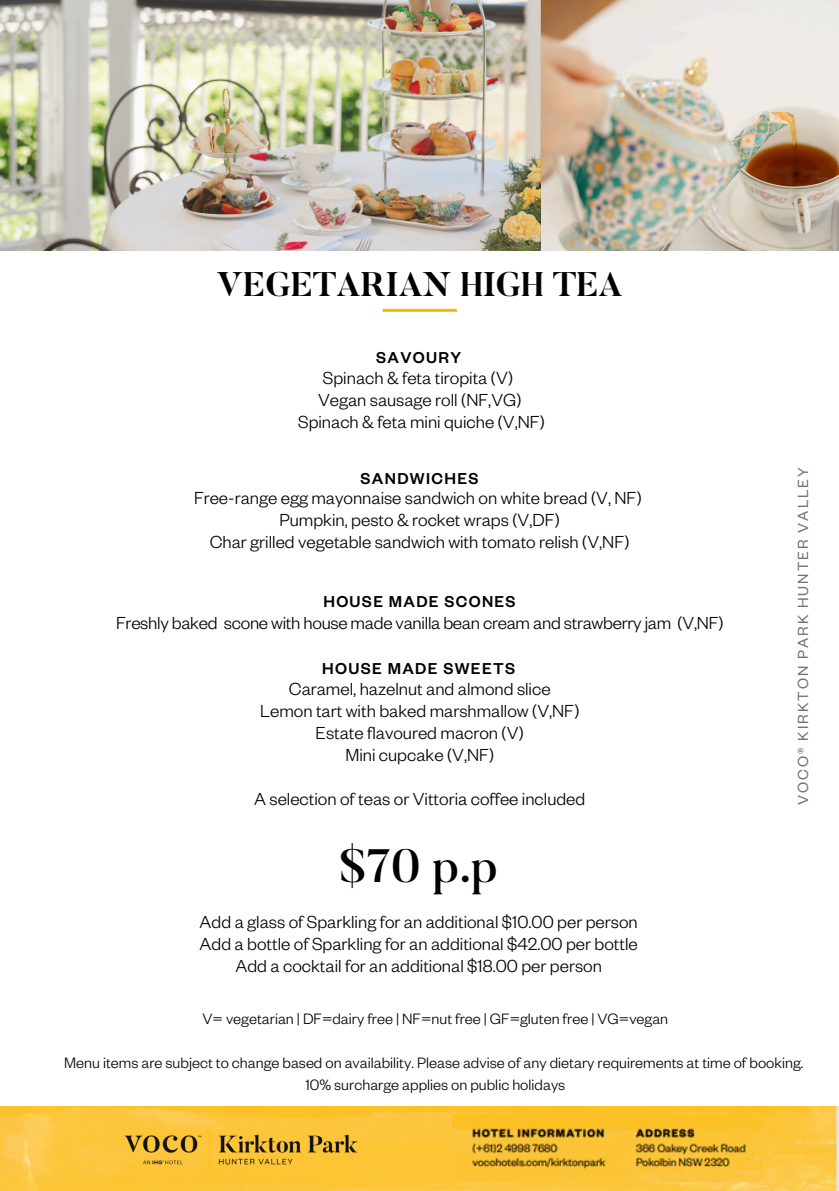
<style>
.page{position:relative;width:839px;height:1191px;background:#fff}
.page>*{position:absolute;margin:0;border:0;box-sizing:border-box;transform-origin:0 0}
.t1{font:500 46.6px "Butler";color:#000}
.t2{font:700 34px "Butler";color:#000}
.t3{font:300 19.2px/22px "Founders Grotesk";color:#000;text-align:center}
.t4{font:500 17.4px "Founders Grotesk";letter-spacing:.075em;color:#000}
.t5{font:300 16.4px "Founders Grotesk";color:#000}
.t6{font:16px "Founders Grotesk";letter-spacing:.125em;color:#73736f}
</style>
<div class="page">
<hr style="left:382px;top:309px;width:75px;height:3px;background:#f8b90d">
<img style="left:0;top:1107px;width:838px;height:84px">
<img style="left:109px;top:1119px;width:264px;height:62px">
<img style="left:452px;top:1114px;width:310px;height:68px">
<img style="left:0;top:0;width:838px;height:250px">
<p class="t2" style="left:217px;top:271px;width:407px">VEGETARIAN HIGH TEA</p>
<h3 class="t4" style="left:376px;top:352px;width:87px">SAVOURY</h3>
<h4 class="t3" style="left:298px;top:370px;width:248px">Spinach &amp; feta tiropita (V)<br>Vegan sausage roll (NF,VG)<br>Spinach &amp; feta mini quiche (V,NF)</h4>
<h3 class="t4" style="left:360px;top:473px;width:119px">SANDWICHES</h3>
<h4 class="t3" style="left:194px;top:490px;width:449px">Free-range egg mayonnaise sandwich on white bread (V, NF)<br>Pumpkin, pesto &amp; rocket wraps (V,DF)<br>Char grilled vegetable sandwich with tomato relish (V,NF)</h4>
<h3 class="t4" style="left:323px;top:596px;width:194px">HOUSE MADE SCONES</h3>
<h4 class="t3" style="left:116px;top:615px;width:608px">Freshly baked scone with house made vanilla bean cream and strawberry jam (V,NF)</h4>
<h4 class="t4" style="left:322px;top:663px;width:194px">HOUSE MADE SWEETS</h4>
<h5 class="t3" style="left:260px;top:681px;width:320px">Caramel, hazelnut and almond slice<br>Lemon tart with baked marshmallow (V,NF)<br>Estate flavoured macron (V)<br>Mini cupcake (V,NF)</h5>
<h1 class="t3" style="left:254px;top:791px;width:333px">A selection of teas or Vittoria coffee included</h1>
<h3 class="t1" style="left:339px;top:848px;width:160px">$70 p.p</h3>
<h4 class="t3" style="left:199px;top:914px;width:439px">Add a glass of Sparkling for an additional $10.00 per person<br>Add a bottle of Sparkling for an additional $42.00 per bottle<br>Add a cocktail for an additional $18.00 per person</h4>
<p class="t6" style="left:798px;top:805px;width:339px;rotate:-90deg">VOCO® KIRKTON PARK HUNTER VALLEY</p>
<p class="t5" style="left:202px;top:1014px;width:467px">V= vegetarian | DF=dairy free | NF=nut free | GF=gluten free | VG=vegan</p>
<p class="t5" style="left:64px;top:1058px;width:740px">Menu items are subject to change based on availability. Please advise of any dietary requirements at time of booking.</p>
<h2 class="t5" style="left:305px;top:1080px;width:261px">10% surcharge applies on public holidays</h2>
</div>
